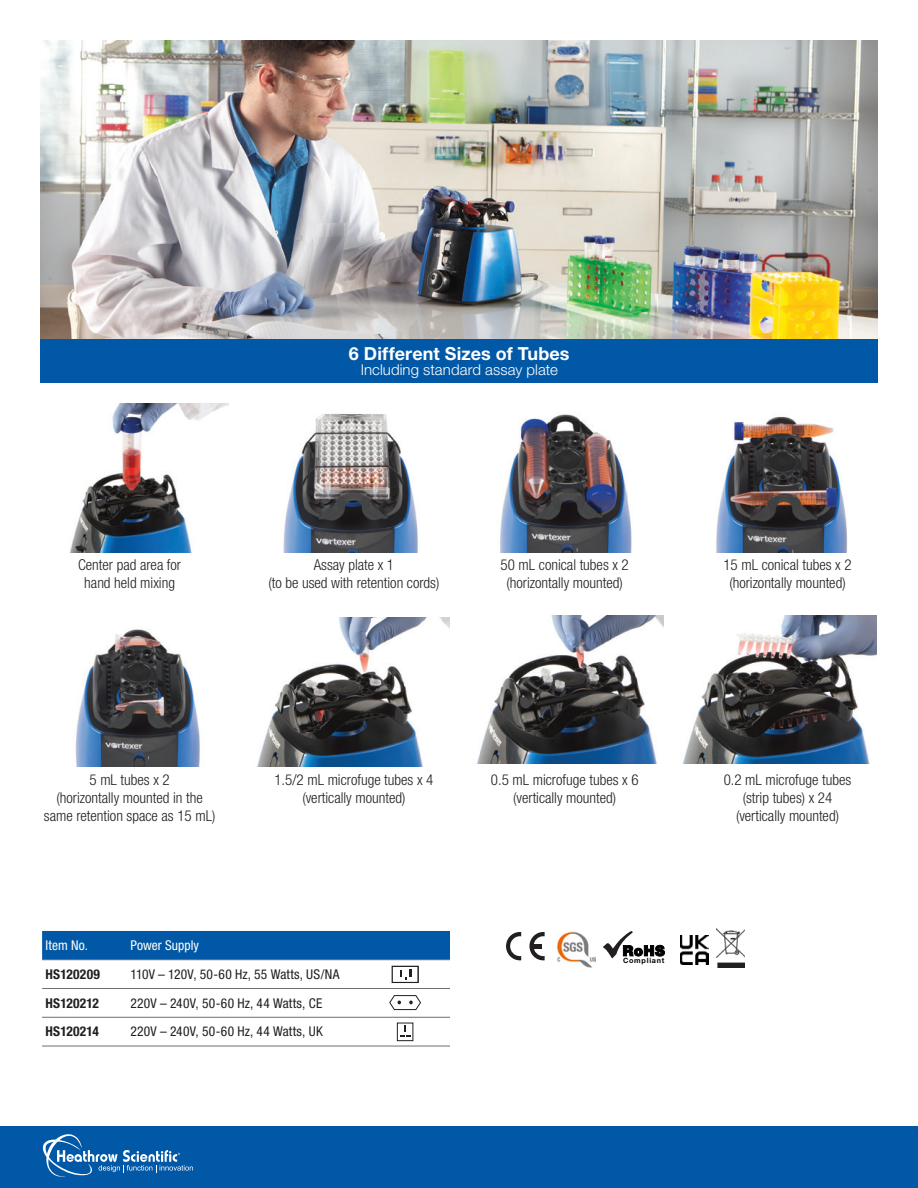
<style>
.page{position:relative;width:918px;height:1188px;background:#fff}
.page>*{position:absolute;margin:0;border:0;box-sizing:border-box;transform-origin:0 0}
.Callouts{font:700 18px "Helvetica Neue LT Std";letter-spacing:.005em;color:#fff}
.t1{font:300 condensed 15px "Helvetica Neue LT Std";color:#231f20}
.Callouts-2{font:300 15px "Helvetica Neue LT Std";letter-spacing:.005em;color:#fff}
._2015_table_body{font:condensed 13.5px "Helvetica Neue LT Std";letter-spacing:.02em;color:#231f20}
._2015_table_body-2{font:700 condensed 13.5px "Helvetica Neue LT Std";letter-spacing:.015em;color:#231f20}
._2015_table_product_and_header{font:condensed 13.5px "Helvetica Neue LT Std";letter-spacing:.005em;color:#fff}
.t2{font:700 7.2px "Helvetica Neue LT Std";letter-spacing:.1em;color:#000}
</style>
<div class="page">
<div style="left:0;top:1127px;width:918px;height:61px;background:#0158a6"></div>
<svg style="left:42px;top:1134px;width:151px;height:43px"></svg>
<img style="left:41px;top:40px;width:837px;height:299px">
<div style="left:40px;top:339px;width:838px;height:43px;background:#0158a6"></div>
<svg style="left:400px;top:1026px;width:10px;height:11px"></svg>
<div style="left:397px;top:1023px;width:16px;height:18px;border:1px solid #231f20"></div>
<svg style="left:389px;top:995px;width:32px;height:15px"></svg>
<svg style="left:400px;top:969px;width:11px;height:10px"></svg>
<div style="left:392px;top:966px;width:26px;height:17px;border:1px solid #231f20"></div>
<div style="left:42px;top:931px;width:408px;height:28px;background:#0158a6"></div>
<hr style="left:42px;top:988px;width:85px;height:1px;background:#6c6d70">
<hr style="left:127px;top:988px;width:323px;height:1px;background:#6c6d70">
<hr style="left:42px;top:1017px;width:85px;height:1px;background:#6c6d70">
<hr style="left:127px;top:1017px;width:323px;height:1px;background:#6c6d70">
<hr style="left:42px;top:1046px;width:85px;height:1px;background:#6c6d70">
<hr style="left:127px;top:1046px;width:323px;height:1px;background:#6c6d70">
<hr style="left:42px;top:959px;width:85px;height:1px;background:#6c6d70">
<hr style="left:127px;top:959px;width:323px;height:1px;background:#6c6d70">
<img style="left:70px;top:403px;width:158px;height:149px">
<img style="left:500px;top:414px;width:132px;height:138px">
<img style="left:75px;top:629px;width:125px;height:138px">
<img style="left:477px;top:615px;width:187px;height:149px">
<img style="left:716px;top:416px;width:131px;height:136px">
<img style="left:257px;top:618px;width:192px;height:149px">
<img style="left:683px;top:615px;width:194px;height:149px">
<img style="left:283px;top:413px;width:135px;height:139px">
<svg style="left:603px;top:931px;width:62px;height:27px"></svg>
<svg style="left:506px;top:932px;width:15px;height:28px"></svg>
<svg style="left:529px;top:932px;width:16px;height:28px"></svg>
<div style="left:534px;top:944px;width:8px;height:5px;background:#231f20"></div>
<img style="left:558px;top:932px;width:37px;height:35px">
<img style="left:717px;top:928px;width:28px;height:40px">
<img style="left:680px;top:935px;width:29px;height:29px">
<p class="t1" style="left:78px;top:557px;width:105px">Center pad area for</p>
<p class="t1" style="left:84px;top:575px;width:92px">hand held mixing</p>
<p class="Callouts" style="left:349px;top:342px;width:222px">6 Different Sizes of Tubes</p>
<p class="Callouts-2" style="left:361px;top:360px;width:199px">Including standard assay plate</p>
<p class="t1" style="left:314px;top:557px;width:82px">Assay plate x 1</p>
<p class="t1" style="left:268px;top:575px;width:172px">(to be used with retention cords)</p>
<p class="t1" style="left:501px;top:557px;width:130px">50 mL conical tubes x 2</p>
<p class="t1" style="left:507px;top:575px;width:118px">(horizontally mounted)</p>
<p class="t1" style="left:723px;top:557px;width:130px">15 mL conical tubes x 2</p>
<p class="t1" style="left:729px;top:575px;width:118px">(horizontally mounted)</p>
<p class="t1" style="left:90px;top:771px;width:82px">5 mL tubes x 2</p>
<p class="t1" style="left:57px;top:789px;width:148px">(horizontally mounted in the</p>
<p class="t1" style="left:44px;top:807px;width:173px">same retention space as 15 mL)</p>
<p class="t1" style="left:274px;top:771px;width:160px">1.5/2 mL microfuge tubes x 4</p>
<p class="t1" style="left:302px;top:789px;width:104px">(vertically mounted)</p>
<p class="_2015_table_product_and_header" style="left:46px;top:937px;width:44px">Item No.</p>
<p class="_2015_table_product_and_header" style="left:130px;top:937px;width:70px">Power Supply</p>
<p class="_2015_table_body-2" style="left:46px;top:966px;width:56px">HS120209</p>
<p class="_2015_table_body" style="left:130px;top:966px;width:211px">110V – 120V, 50-60 Hz, 55 Watts, US/NA</p>
<p class="_2015_table_body-2" style="left:46px;top:995px;width:55px">HS120212</p>
<p class="_2015_table_body" style="left:130px;top:995px;width:193px">220V – 240V, 50-60 Hz, 44 Watts, CE</p>
<p class="_2015_table_body-2" style="left:46px;top:1023px;width:55px">HS120214</p>
<p class="_2015_table_body" style="left:130px;top:1024px;width:194px">220V – 240V, 50-60 Hz, 44 Watts, UK</p>
<p class="t1" style="left:491px;top:771px;width:149px">0.5 mL microfuge tubes x 6</p>
<p class="t1" style="left:513px;top:789px;width:104px">(vertically mounted)</p>
<p class="t2" style="left:623px;top:956px;width:43px">Compliant</p>
<p class="t1" style="left:724px;top:771px;width:129px">0.2 mL microfuge tubes</p>
<p class="t1" style="left:743px;top:789px;width:91px">(strip tubes) x 24</p>
<p class="t1" style="left:736px;top:807px;width:104px">(vertically mounted)</p>
</div>
